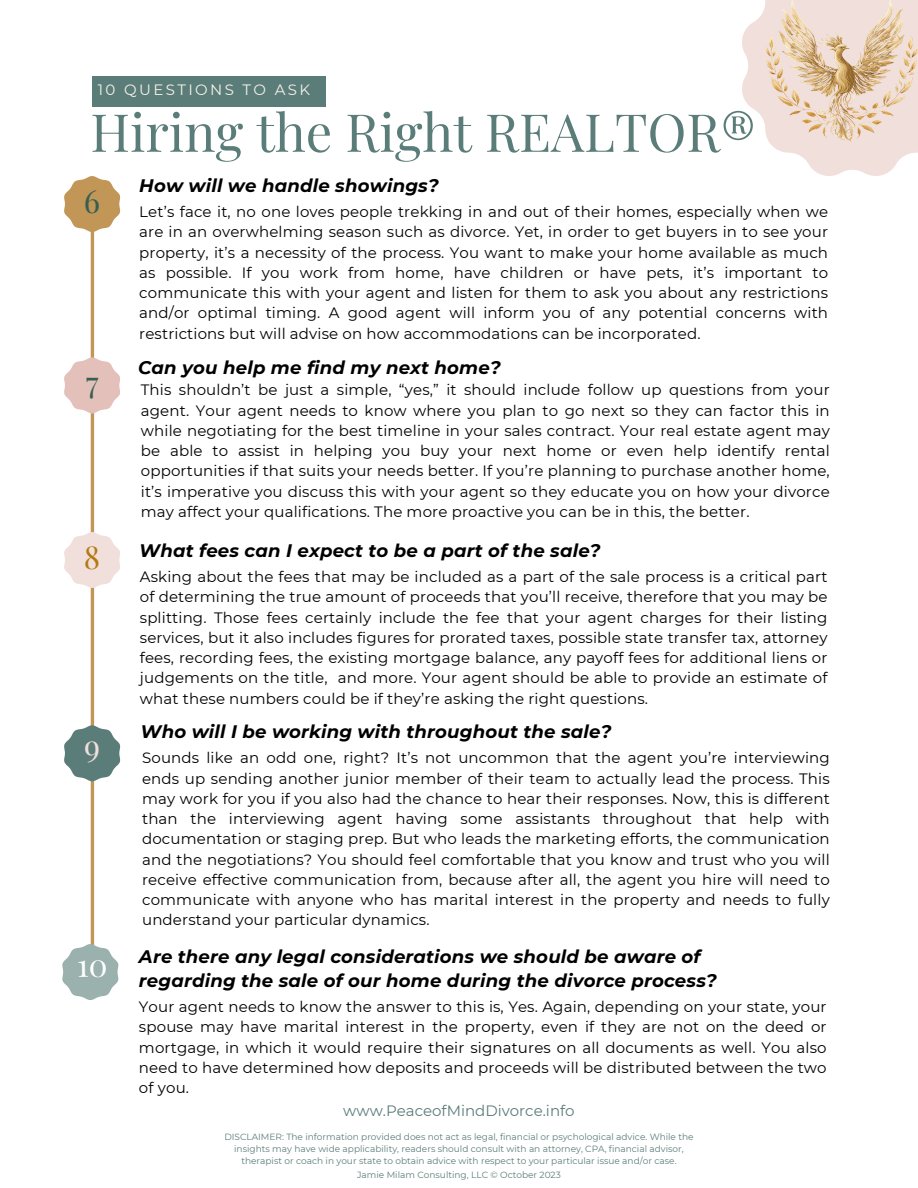
<style>
.page{position:relative;width:918px;height:1188px;background:#fff}
.page>*{position:absolute;margin:0;border:0;box-sizing:border-box;transform-origin:0 0}
.t1{font:52.5px "Playfair Display";color:#5b7d79}
.t2{font:31.5px "Playfair Display";color:#365e51}
.t3{font:31.5px "Playfair Display";color:#b47a11}
.t4{font:31.5px "Playfair Display";color:#f1dfdc}
.t5{font:italic 700 18.15px/24.8px "Montserrat";letter-spacing:.01em;color:#000}
.t6{font:15px/20.2px "Montserrat";letter-spacing:.01em;color:#000;text-align:justify}
.t7{font:15px "Montserrat";color:#5b7d79}
.t8{font:15px "Montserrat";letter-spacing:.16em;color:#f5f0e6}
.t9{font:9px/12px "Montserrat";color:#5b7d79;text-align:center}
</style>
<div class="page">
<svg style="left:64px;top:176px;width:57px;height:56px"></svg>
<svg style="left:742px;top:22px;width:162px;height:154px"></svg>
<hr style="left:91px;top:221px;width:3px;height:724px;background:#c29657">
<img style="left:754px;top:0;width:164px;height:156px">
<svg style="left:64px;top:357px;width:56px;height:56px"></svg>
<svg style="left:64px;top:532px;width:56px;height:56px"></svg>
<svg style="left:64px;top:725px;width:57px;height:56px"></svg>
<div style="left:92px;top:76px;width:233px;height:30px;background:#5b7d79"></div>
<svg style="left:62px;top:944px;width:57px;height:56px"></svg>
<p class="t8" style="left:98px;top:81px;width:214px">10 QUESTIONS TO ASK</p>
<p class="t1" style="left:90px;top:95px;width:667px">Hiring the Right REALTOR®</p>
<p class="t2" style="left:84px;top:179px;width:18px">6</p>
<p class="t2" style="left:86px;top:360px;width:14px">7</p>
<p class="t3" style="left:84px;top:535px;width:18px">8</p>
<p class="t4" style="left:84px;top:724px;width:18px">9</p>
<p class="t5" style="left:139px;top:173px;width:301px">How will we handle showings?</p>
<p class="t6" style="left:139px;top:202px;width:690px">Let’s face it, no one loves people trekking in and out of their homes, especially when we are in an overwhelming season such as divorce. Yet, in order to get buyers in to see your property, it’s a necessity of the process. You want to make your home available as much as possible. If you work from home, have children or have pets, it’s important to communicate this with your agent and listen for them to ask you about any restrictions and/or optimal timing. A good agent will inform you of any potential concerns with restrictions but will advise on how accommodations can be incorporated.</p>
<p class="t5" style="left:138px;top:355px;width:364px">Can you help me find my next home?</p>
<p class="t6" style="left:141px;top:380px;width:690px">This shouldn’t be just a simple, “yes,” it should include follow up questions from your agent. Your agent needs to know where you plan to go next so they can factor this in while negotiating for the best timeline in your sales contract. Your real estate agent may be able to assist in helping you buy your next home or even help identify rental opportunities if that suits your needs better. If you’re planning to purchase another home, it’s imperative you discuss this with your agent so they educate you on how your divorce may affect your qualifications. The more proactive you can be in this, the better.</p>
<p class="t5" style="left:139px;top:538px;width:463px">What fees can I expect to be a part of the sale?</p>
<p class="t6" style="left:140px;top:567px;width:689px">Asking about the fees that may be included as a part of the sale process is a critical part of determining the true amount of proceeds that you’ll receive, therefore that you may be splitting. Those fees certainly include the fee that your agent charges for their listing services, but it also includes figures for prorated taxes, possible state transfer tax, attorney fees, recording fees, the existing mortgage balance, any payoff fees for additional liens or judgements on the title, and more. Your agent should be able to provide an estimate of what these numbers could be if they’re asking the right questions.</p>
<p class="t5" style="left:140px;top:720px;width:472px">Who will I be working with throughout the sale?</p>
<p class="t6" style="left:142px;top:748px;width:689px">Sounds like an odd one, right? It’s not uncommon that the agent you’re interviewing ends up sending another junior member of their team to actually lead the process. This may work for you if you also had the chance to hear their responses. Now, this is different than the interviewing agent having some assistants throughout that help with documentation or staging prep. But who leads the marketing efforts, the communication and the negotiations? You should feel comfortable that you know and trust who you will receive effective communication from, because after all, the agent you hire will need to communicate with anyone who has marital interest in the property and needs to fully understand your particular dynamics.</p>
<p class="t5" style="left:139px;top:944px;width:579px">Are there any legal considerations we should be aware of regarding the sale of our home during the divorce process?</p>
<p class="t6" style="left:139px;top:997px;width:689px">Your agent needs to know the answer to this is, Yes. Again, depending on your state, your spouse may have marital interest in the property, even if they are not on the deed or mortgage, in which it would require their signatures on all documents as well. You also need to have determined how deposits and proceeds will be distributed between the two of you.</p>
<p class="t7" style="left:343px;top:1101px;width:233px">www.PeaceofMindDivorce.info</p>
<p class="t9" style="left:224px;top:1130px;width:471px">DISCLAIMER: The information provided does not act as legal, financial or psychological advice. While the insights may have wide applicability, readers should consult with an attorney, CPA, financial advisor, therapist or coach in your state to obtain advice with respect to your particular issue and/or case.</p>
<p class="t9" style="left:357px;top:1168px;width:205px">Jamie Milam Consulting, LLC © October 2023</p>
</div>
